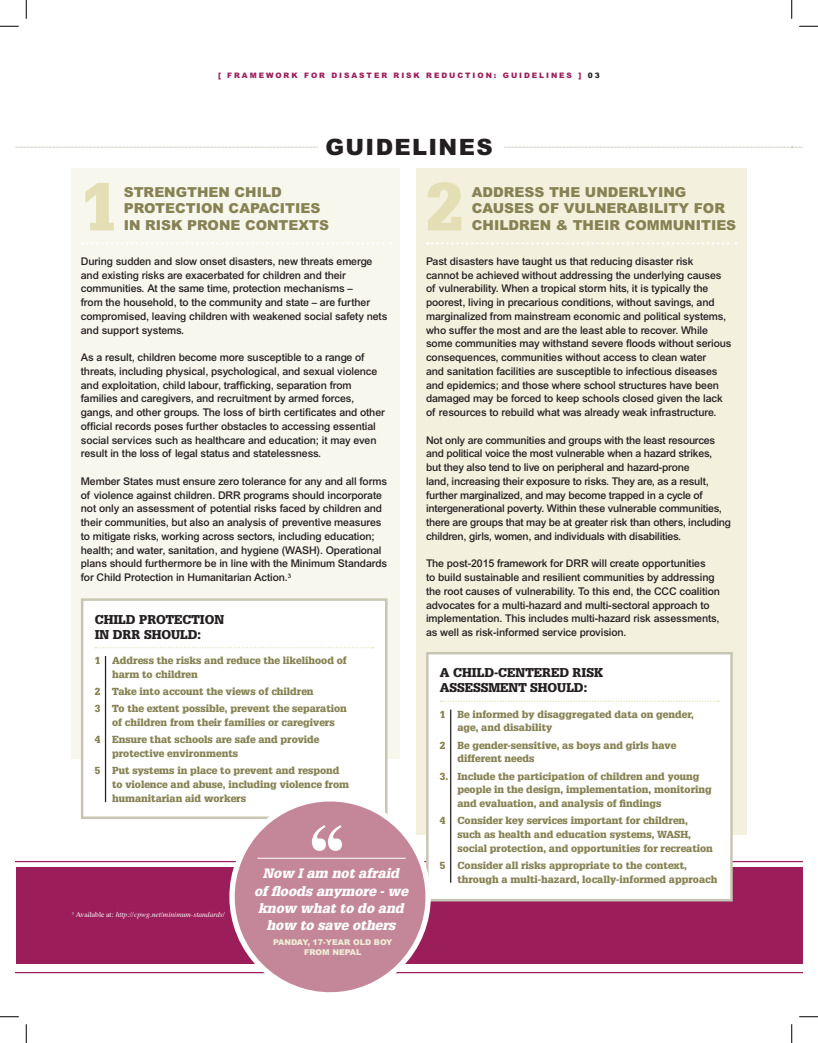
<style>
.page{position:relative;width:818px;height:1043px;background:#fff}
.page>*{position:absolute;margin:0;border:0;box-sizing:border-box;transform-origin:0 0}
.t1{font:900 66.38px "Glypha";color:#e3deb4}
.t2{font:900 22.5px "Arial";letter-spacing:.06em;color:#231f20}
.t3{font:900 13.75px/16.2px "Arial";color:#868253}
.t4{font:italic 900 13.25px/17.2px "Glypha";color:#fff;text-align:center}
.t5{font:900 12.5px/15px "Glypha";color:#231f20}
.t6{font:500 10.62px/13.8px "Arial";letter-spacing:-.01em;color:#231f20}
.t7{font:900 10px/13.8px "Glypha";color:#868253}
.t8{font:900 8px/10.6px "Arial";color:#efedd6;text-align:center}
.t9{font:900 7.5px "Arial";letter-spacing:.26em;color:#9b1d5a}
.t10{font:italic 7.5px "Times";color:#fff}
.s1{color:#231f20}
.s2{font-style:normal}
</style>
<div class="page">
<div style="left:16px;top:867px;width:786px;height:97px;background:#9b1d5a"></div>
<hr style="left:16px;top:861px;width:786px;height:1px;background:#9b1d5a">
<hr style="left:16px;top:972px;width:786px;height:1px;background:#9b1d5a">
<div style="left:71px;top:168px;width:329px;height:590px;background:#f8f7ee"></div>
<div style="left:416px;top:168px;width:330px;height:666px;background:#f3f1de"></div>
<svg style="left:82px;top:242px;width:309px;height:2px"></svg>
<svg style="left:427px;top:242px;width:309px;height:3px"></svg>
<svg style="left:16px;top:147px;width:786px;height:1px"></svg>
<div style="left:318px;top:127px;width:185px;height:33px;background:#fff"></div>
<div style="left:82px;top:599px;width:304px;height:218px;background:#fff"></div>
<div style="left:81px;top:598px;width:306px;height:221px;border:2px solid #c8c6b2"></div>
<svg style="left:95px;top:647px;width:278px;height:1px"></svg>
<hr style="left:105px;top:656px;width:1px;height:146px;background:#231f20">
<div style="left:427px;top:653px;width:304px;height:247px;background:#fff"></div>
<div style="left:426px;top:652px;width:306px;height:249px;border:2px solid #c8c6b2"></div>
<svg style="left:440px;top:700px;width:278px;height:2px"></svg>
<hr style="left:450px;top:709px;width:1px;height:173px;background:#231f20">
<svg style="left:218px;top:777px;width:231px;height:216px"></svg>
<svg style="left:312px;top:825px;width:30px;height:25px"></svg>
<hr style="left:257px;top:857px;width:148px;height:1px;background:#fff">
<svg style="left:0;top:25px;width:19px;height:2px"></svg>
<svg style="left:799px;top:25px;width:19px;height:2px"></svg>
<svg style="left:0;top:1016px;width:19px;height:1px"></svg>
<svg style="left:799px;top:1016px;width:19px;height:1px"></svg>
<svg style="left:25px;top:0;width:2px;height:19px"></svg>
<svg style="left:25px;top:1024px;width:2px;height:18px"></svg>
<svg style="left:791px;top:0;width:1px;height:19px"></svg>
<svg style="left:791px;top:1024px;width:1px;height:18px"></svg>
<p class="t9" style="left:218px;top:70px;width:383px">[ FRAMEWORK FOR DISASTER RISK REDUCTION: GUIDELINES ] <span class="s1">03</span></p>
<h2 class="t2" style="left:325px;top:132px;width:169px">GUIDELINES</h2>
<h1 class="t1" style="left:81px;top:166px;width:38px">1</h1>
<p class="t3" style="left:124px;top:184px;width:207px">STRENGTHEN CHILD<br>PROTECTION CAPACITIES<br>IN RISK PRONE CONTEXTS</p>
<h1 class="t1" style="left:426px;top:166px;width:38px">2</h1>
<p class="t3" style="left:472px;top:184px;width:266px">ADDRESS THE UNDERLYING<br>CAUSES OF VULNERABILITY FOR<br>CHILDREN &amp; THEIR COMMUNITIES</p>
<p class="t6" style="left:81px;top:254px;width:308px">During sudden and slow onset disasters, new threats emerge and existing risks are exacerbated for children and their communities. At the same time, protection mechanisms –<br>from the household, to the community and state – are further compromised, leaving children with weakened social safety nets and support systems.</p>
<p class="t6" style="left:81px;top:350px;width:305px">As a result, children become more susceptible to a range of threats, including physical, psychological, and sexual violence and exploitation, child labour, trafficking, separation from families and caregivers, and recruitment by armed forces, gangs, and other groups. The loss of birth certificates and other official records poses further obstacles to accessing essential social services such as healthcare and education; it may even result in the loss of legal status and statelessness.</p>
<p class="t6" style="left:81px;top:474px;width:308px">Member States must ensure zero tolerance for any and all forms of violence against children. DRR programs should incorporate not only an assessment of potential risks faced by children and their communities, but also an analysis of preventive measures to mitigate risks, working across sectors, including education; health; and water, sanitation, and hygiene (WASH). Operational plans should furthermore be in line with the Minimum Standards for Child Protection in Humanitarian Action.<sup>3</sup></p>
<p class="t5" style="left:95px;top:611px;width:131px">CHILD PROTECTION<br>IN DRR SHOULD:</p>
<p class="t7" style="left:112px;top:653px;width:236px;text-indent:-18px">1 Address the risks and reduce the likelihood of harm to children</p>
<p class="t7" style="left:95px;top:682px;width:254px;line-height:17.2px">2 Take into account the views of children<br>3 To the extent possible, prevent the separation</p>
<p class="t7" style="left:95px;top:714px;width:241px;line-height:17.2px;text-indent:18px">of children from their families or caregivers<br>4 Ensure that schools are safe and provide</p>
<p class="t7" style="left:95px;top:745px;width:246px;line-height:17.2px;text-indent:18px">protective environments<br>5 Put systems in place to prevent and respond</p>
<p class="t7" style="left:112px;top:777px;width:238px">to violence and abuse, including violence from humanitarian aid workers</p>
<p class="t10" style="left:72px;top:911px;width:155px"><sup>3</sup> <span class="s2">Available at:</span> http://cpwg.net/minimum-standards/</p>
<p class="t4" style="left:254px;top:865px;width:155px">Now I am not afraid<br>of floods anymore - we know what to do and how to save others</p>
<p class="t8" style="left:273px;top:936px;width:121px">PANDAY, 17-YEAR OLD BOY<br>FROM NEPAL</p>
<p class="t6" style="left:426px;top:254px;width:307px">Past disasters have taught us that reducing disaster risk<br>cannot be achieved without addressing the underlying causes of vulnerability. When a tropical storm hits, it is typically the poorest, living in precarious conditions, without savings, and marginalized from mainstream economic and political systems, who suffer the most and are the least able to recover. While some communities may withstand severe floods without serious consequences, communities without access to clean water<br>and sanitation facilities are susceptible to infectious diseases and epidemics; and those where school structures have been damaged may be forced to keep schools closed given the lack of resources to rebuild what was already weak infrastructure.</p>
<p class="t6" style="left:426px;top:433px;width:306px">Not only are communities and groups with the least resources and political voice the most vulnerable when a hazard strikes,<br>but they also tend to live on peripheral and hazard-prone<br>land, increasing their exposure to risks. They are, as a result, further marginalized, and may become trapped in a cycle of intergenerational poverty. Within these vulnerable communities, there are groups that may be at greater risk than others, including children, girls, women, and individuals with disabilities.</p>
<p class="t6" style="left:426px;top:556px;width:295px">The post-2015 framework for DRR will create opportunities<br>to build sustainable and resilient communities by addressing the root causes of vulnerability. To this end, the CCC coalition advocates for a multi-hazard and multi-sectoral approach to implementation. This includes multi-hazard risk assessments, as well as risk-informed service provision.</p>
<p class="t5" style="left:440px;top:665px;width:165px">A CHILD-CENTERED RISK<br>ASSESSMENT SHOULD:</p>
<p class="t7" style="left:457px;top:707px;width:238px;text-indent:-18px">1 Be informed by disaggregated data on gender, age, and disability</p>
<p class="t7" style="left:457px;top:738px;width:220px;text-indent:-18px">2 Be gender-sensitive, as boys and girls have different needs</p>
<p class="t7" style="left:457px;top:769px;width:256px;text-indent:-18px">3. Include the participation of children and young people in the design, implementation, monitoring and evaluation, and analysis of findings</p>
<p class="t7" style="left:457px;top:814px;width:257px;text-indent:-18px">4 Consider key services important for children, such as health and education systems, WASH, social protection, and opportunities for recreation</p>
<p class="t7" style="left:457px;top:858px;width:261px;text-indent:-18px">5 Consider all risks appropriate to the context, through a multi-hazard, locally-informed approach</p>
</div>
